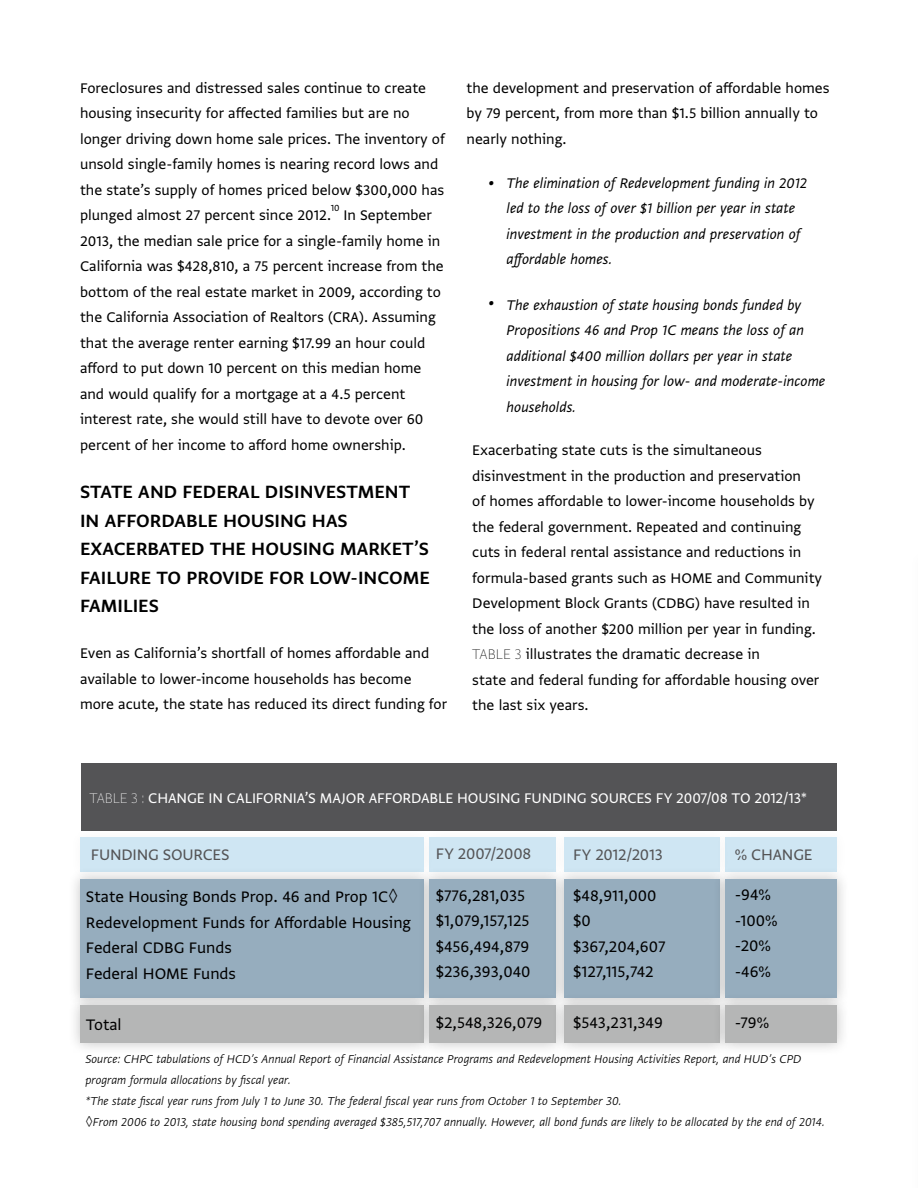
<style>
.page{position:relative;width:918px;height:1188px;background:#fff}
.page>*{position:absolute;margin:0;border:0;box-sizing:border-box;transform-origin:0 0}
.t1{font:21px/28.5px "Greta Sans Std Sm Bld";color:#000}
.t2{font:18px/25.5px "Greta Sans Std";color:#000}
.t3{font:18px "Greta Sans Std";letter-spacing:-.015em;color:#545456}
.t4{font:16.5px/25.5px "Greta Sans Std";color:#000}
.t5{font:italic 16.5px/25.5px "Greta Sans Std";color:#000}
.t6{font:16.5px "Greta Sans Std";letter-spacing:-.01em;color:#fff}
.t7{font:italic 300 13.5px/21px "Greta Sans Std";color:#000}
.t8{font:10.5px "Greta Sans Std";color:#000}
.s1{font-weight:100}
.s2{font-family:"Helvetica";font-weight:300}
.s3{font-family:"Helvetica";font-style:normal}
</style>
<div class="page">
<div style="left:81px;top:764px;width:756px;height:67px;background:#545456"></div>
<div style="left:68px;top:825px;width:368px;height:60px;background:#000;opacity:.22"></div>
<div style="left:80px;top:837px;width:344px;height:35px;background:#cfe6f3"></div>
<div style="left:417px;top:825px;width:152px;height:60px;background:#000;opacity:.22"></div>
<div style="left:430px;top:837px;width:126px;height:35px;background:#cfe6f3"></div>
<div style="left:551px;top:825px;width:181px;height:60px;background:#000;opacity:.22"></div>
<div style="left:564px;top:837px;width:155px;height:35px;background:#cfe6f3"></div>
<div style="left:713px;top:825px;width:137px;height:60px;background:#000;opacity:.22"></div>
<div style="left:725px;top:837px;width:112px;height:35px;background:#cfe6f3"></div>
<div style="left:68px;top:866px;width:368px;height:145px;background:#000;opacity:.22"></div>
<div style="left:80px;top:879px;width:344px;height:119px;background:#96adbe"></div>
<div style="left:68px;top:993px;width:368px;height:63px;background:#000;opacity:.22"></div>
<div style="left:80px;top:1005px;width:344px;height:38px;background:#b5b6b6"></div>
<div style="left:417px;top:866px;width:152px;height:145px;background:#000;opacity:.22"></div>
<div style="left:430px;top:879px;width:126px;height:119px;background:#96adbe"></div>
<div style="left:417px;top:993px;width:152px;height:63px;background:#000;opacity:.22"></div>
<div style="left:430px;top:1005px;width:126px;height:38px;background:#b5b6b6"></div>
<div style="left:551px;top:866px;width:181px;height:145px;background:#000;opacity:.22"></div>
<div style="left:564px;top:879px;width:155px;height:119px;background:#96adbe"></div>
<div style="left:551px;top:993px;width:181px;height:63px;background:#000;opacity:.22"></div>
<div style="left:564px;top:1005px;width:155px;height:38px;background:#b5b6b6"></div>
<div style="left:713px;top:866px;width:137px;height:145px;background:#000;opacity:.22"></div>
<div style="left:725px;top:879px;width:112px;height:119px;background:#96adbe"></div>
<div style="left:713px;top:993px;width:137px;height:63px;background:#000;opacity:.22"></div>
<div style="left:725px;top:1005px;width:112px;height:38px;background:#b5b6b6"></div>
<p class="t4" style="left:80px;top:75px;width:366px">Foreclosures and distressed sales continue to create housing insecurity for affected families but are no longer driving down home sale prices. The inventory of unsold single-family homes is nearing record lows and the state’s supply of homes priced below $300,000 has plunged almost 27 percent since 2012. In September 2013, the median sale price for a single-family home in California was $428,810, a 75 percent increase from the bottom of the real estate market in 2009, according to the California Association of Realtors (CRA). Assuming that the average renter earning $17.99 an hour could afford to put down 10 percent on this median home and would qualify for a mortgage at a 4.5 percent interest rate, she would still have to devote over 60 percent of her income to afford home ownership.</p>
<p class="t1" style="left:80px;top:478px;width:351px">STATE AND FEDERAL DISINVESTMENT<br>IN AFFORDABLE HOUSING HAS<br>EXACERBATED THE HOUSING MARKET’S<br>FAILURE TO PROVIDE FOR LOW-INCOME<br>FAMILIES</p>
<p class="t4" style="left:80px;top:640px;width:369px">Even as California’s shortfall of homes affordable and available to lower-income households has become more acute, the state has reduced its direct funding for</p>
<p class="t8" style="left:331px;top:202px;width:10px">10</p>
<p class="t4" style="left:467px;top:75px;width:365px">the development and preservation of affordable homes by 79 percent, from more than $1.5 billion annually to nearly nothing.</p>
<p class="t5" style="left:488px;top:169px;width:8px">•</p>
<p class="t5" style="left:488px;top:290px;width:8px">•</p>
<p class="t5" style="left:507px;top:170px;width:302px">The elimination of Redevelopment funding in 2012 led to the loss of over $1 billion per year in state investment in the production and preservation of affordable homes.</p>
<p class="t5" style="left:507px;top:292px;width:320px">The exhaustion of state housing bonds funded by Propositions 46 and Prop 1C means the loss of an additional $400 million dollars per year in state investment in housing for low- and moderate-income households.</p>
<p class="t4" style="left:472px;top:437px;width:351px">Exacerbating state cuts is the simultaneous disinvestment in the production and preservation<br>of homes affordable to lower-income households by the federal government. Repeated and continuing cuts in federal rental assistance and reductions in formula-based grants such as HOME and Community Development Block Grants (CDBG) have resulted in the loss of another $200 million per year in funding.<br><span class="s1">TABLE 3</span> illustrates the dramatic decrease in<br>state and federal funding for affordable housing over the last six years.</p>
<p class="t6" style="left:90px;top:789px;width:719px"><span class="s1">TABLE 3 :</span> CHANGE IN CALIFORNIA’S MAJOR AFFORDABLE HOUSING FUNDING SOURCES FY 2007/08 TO 2012/13*</p>
<p class="t3" style="left:91px;top:844px;width:140px">FUNDING SOURCES</p>
<p class="t3" style="left:436px;top:843px;width:97px">FY 2007/2008</p>
<p class="t3" style="left:573px;top:844px;width:91px">FY 2012/2013</p>
<p class="t3" style="left:735px;top:844px;width:79px">% CHANGE</p>
<p class="t2" style="left:86px;top:884px;width:327px">State Housing Bonds Prop. 46 and Prop 1C<span class="s2">◊<br></span>Redevelopment Funds for Affordable Housing<br>Federal CDBG Funds<br>Federal HOME Funds</p>
<p class="t2" style="left:86px;top:1011px;width:37px">Total</p>
<p class="t2" style="left:436px;top:882px;width:96px">$776,281,035 $1,079,157,125 $456,494,879 $236,393,040</p>
<p class="t2" style="left:436px;top:1010px;width:108px">$2,548,326,079</p>
<p class="t2" style="left:573px;top:882px;width:94px">$48,911,000 $0 $367,204,607 $127,115,742</p>
<p class="t2" style="left:573px;top:1010px;width:91px">$543,231,349</p>
<p class="t2" style="left:735px;top:882px;width:44px">-94% -100% -20% -46%</p>
<p class="t2" style="left:735px;top:1009px;width:36px">-79%</p>
<p class="t7" style="left:85px;top:1048px;width:741px">Source: CHPC tabulations of HCD’s Annual Report of Financial Assistance Programs and Redevelopment Housing Activities Report, and HUD’s CPD program formula allocations by fiscal year.<br>*The state fiscal year runs from July 1 to June 30. The federal fiscal year runs from October 1 to September 30.<br><span class="s3">◊</span>From 2006 to 2013, state housing bond spending averaged $385,517,707 annually. However, all bond funds are likely to be allocated by the end of 2014.</p>
</div>
